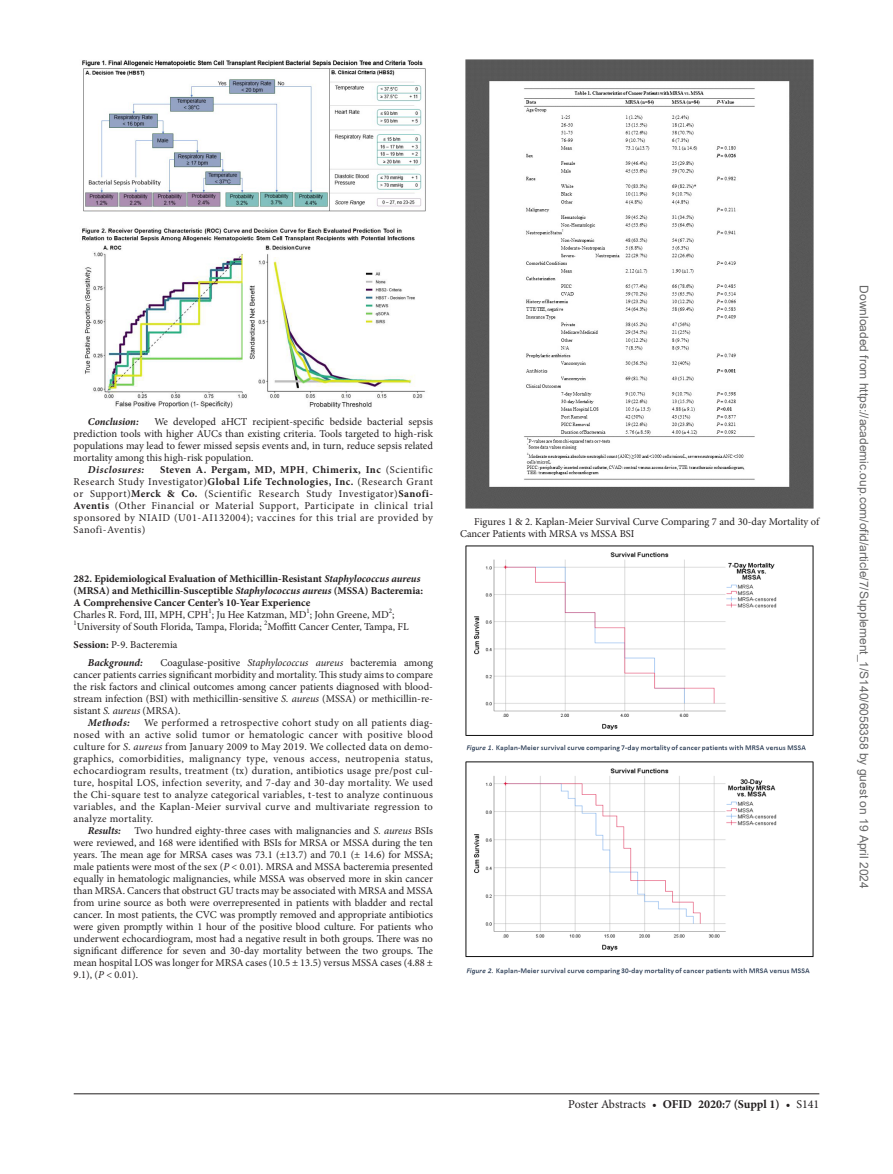
<style>
.page{position:relative;width:893px;height:1174px;background:#fff}
.page>*{position:absolute;margin:0;border:0;box-sizing:border-box;transform-origin:0 0}
.t1{font:12px "Arial";color:#666}
.t2{font:12px "Minion Pro";color:#231f20}
.Abstract{font:10.5px/12px "Minion Pro";color:#231f20;text-align:justify}
.Head1_abstract{font:700 10.5px/12px "Minion Pro";color:#231f20}
.Affiliation_Abstract{font:10.5px/12px "Minion Pro";letter-spacing:-.005em;color:#231f20}
.Abstract-2{font:italic 700 10.5px "Minion Pro";letter-spacing:.005em;color:#231f20}
.Session{font:10.5px "Minion Pro";color:#231f20}
.Abstract-3{font:italic 700 10.5px "Minion Pro";letter-spacing:.05em;color:#231f20}
.Abstract-4{font:italic 700 10.5px "Minion Pro";letter-spacing:.025em;color:#231f20}
.s1{font-weight:700}
.s2{font-style:italic}
</style>
<div class="page">
<hr style="left:74px;top:1093px;width:745px;height:1px;background:#231f20">
<img style="left:82px;top:60px;width:344px;height:152px">
<img style="left:82px;top:228px;width:343px;height:180px">
<img style="left:466px;top:59px;width:347px;height:450px">
<img style="left:466px;top:545px;width:347px;height:429px">
<p class="Abstract" style="left:74px;top:415px;width:361px;text-indent:81px">We developed aHCT recipient-specific bedside bacterial sepsis prediction tools with higher AUCs than existing criteria. Tools targeted to high-risk populations may lead to fewer missed sepsis events and, in turn, reduce sepsis related mortality among this high-risk population.</p>
<p class="Abstract-3" style="left:88px;top:462px;width:58px">Disclosures:</p>
<p class="Abstract-2" style="left:88px;top:414px;width:52px">Conclusion:</p>
<p class="Abstract" style="left:74px;top:463px;width:361px;text-indent:86px"><span class="s1">Steven A. Pergam, MD, MPH</span>, <span class="s1">Chimerix, Inc</span> (Scientific Research Study Investigator)<span class="s1">Global Life Technologies, Inc.</span> (Research Grant or Support)<span class="s1">Merck &amp; Co.</span> (Scientific Research Study Investigator)<span class="s1">Sanofi-Aventis</span> (Other Financial or Material Support, Participate in clinical trial sponsored by NIAID (U01-AI132004); vaccines for this trial are provided by Sanofi-Aventis)</p>
<p class="Head1_abstract" style="left:74px;top:572px;width:351px">282. Epidemiological Evaluation of Methicillin-Resistant <span class="s2">Staphylococcus aureus </span>(MRSA) and Methicillin-Susceptible <span class="s2">Staphylococcus aureus</span> (MSSA) Bacteremia:<br>A Comprehensive Cancer Center’s 10-Year Experience</p>
<p class="Affiliation_Abstract" style="left:74px;top:609px;width:337px">Charles R. Ford, III, MPH, CPH<sup>1</sup>; Ju Hee Katzman, MD<sup>1</sup>; John Greene, MD<sup>2</sup>;<br><sup>1</sup>University of South Florida, Tampa, Florida; <sup>2</sup>Moffitt Cancer Center, Tampa, FL</p>
<p class="Session" style="left:74px;top:638px;width:105px"><span class="s1">Session:</span> P-9. Bacteremia</p>
<p class="Abstract-2" style="left:88px;top:655px;width:57px">Background:</p>
<p class="Abstract" style="left:74px;top:657px;width:361px;text-indent:87px">Coagulase-positive <span class="s2">Staphylococcus aureus</span> bacteremia among cancer patients carries significant morbidity and mortality. This study aims to compare the risk factors and clinical outcomes among cancer patients diagnosed with blood&shy;stream infection (BSI) with methicillin-sensitive <span class="s2">S. aureus</span> (MSSA) or methicillin-re&shy;sistant <span class="s2">S. aureus</span> (MRSA).</p>
<p class="Abstract-4" style="left:88px;top:715px;width:43px">Methods:</p>
<p class="Abstract" style="left:74px;top:717px;width:361px;text-indent:70px">We performed a retrospective cohort study on all patients diag&shy;nosed with an active solid tumor or hematologic cancer with positive blood culture for <span class="s2">S. aureus</span> from January 2009 to May 2019. We collected data on demo&shy;graphics, comorbidities, malignancy type, venous access, neutropenia status, echocardiogram results, treatment (tx) duration, antibiotics usage pre/post cul&shy;ture, hospital LOS, infection severity, and 7-day and 30-day mortality. We used the Chi-square test to analyze categorical variables, t-test to analyze continuous variables, and the Kaplan-Meier survival curve and multivariate regression to analyze mortality.</p>
<p class="Abstract-2" style="left:88px;top:823px;width:35px">Results:</p>
<p class="Abstract" style="left:74px;top:825px;width:361px;text-indent:61px">Two hundred eighty-three cases with malignancies and <span class="s2">S. aureus</span> BSIs were reviewed, and 168 were identified with BSIs for MRSA or MSSA during the ten years. The mean age for MRSA cases was 73.1 (±13.7) and 70.1 (± 14.6) for MSSA; male patients were most of the sex (<span class="s2">P</span> &lt; 0.01). MRSA and MSSA bacteremia presented equally in hematologic malignancies, while MSSA was observed more in skin cancer than MRSA. Cancers that obstruct GU tracts may be associated with MRSA and MSSA from urine source as both were overrepresented in patients with bladder and rectal cancer. In most patients, the CVC was promptly removed and appropriate antibiotics were given promptly within 1 hour of the positive blood culture. For patients who underwent echocardiogram, most had a negative result in both groups. There was no significant difference for seven and 30-day mortality between the two groups. The mean hospital LOS was longer for MRSA cases (10.5 ± 13.5) versus MSSA cases (4.88 ± 9.1), (<span class="s2">P</span> &lt; 0.01).</p>
<p class="Abstract" style="left:460px;top:516px;width:361px;text-indent:14px">Figures 1 &amp; 2. Kaplan-Meier Survival Curve Comparing 7 and 30-day Mortality of<br>Cancer Patients with MRSA vs MSSA BSI</p>
<p class="t1" style="left:868px;top:285px;width:605px;rotate:90deg">Downloaded from https://academic.oup.com/ofid/article/7/Supplement_1/S140/6058358 by guest on 19 April 2024</p>
<p class="t2" style="left:568px;top:1096px;width:252px">Poster Abstracts • <span class="s1">OFID 2020:7 (Suppl 1)</span> • S141</p>
</div>
